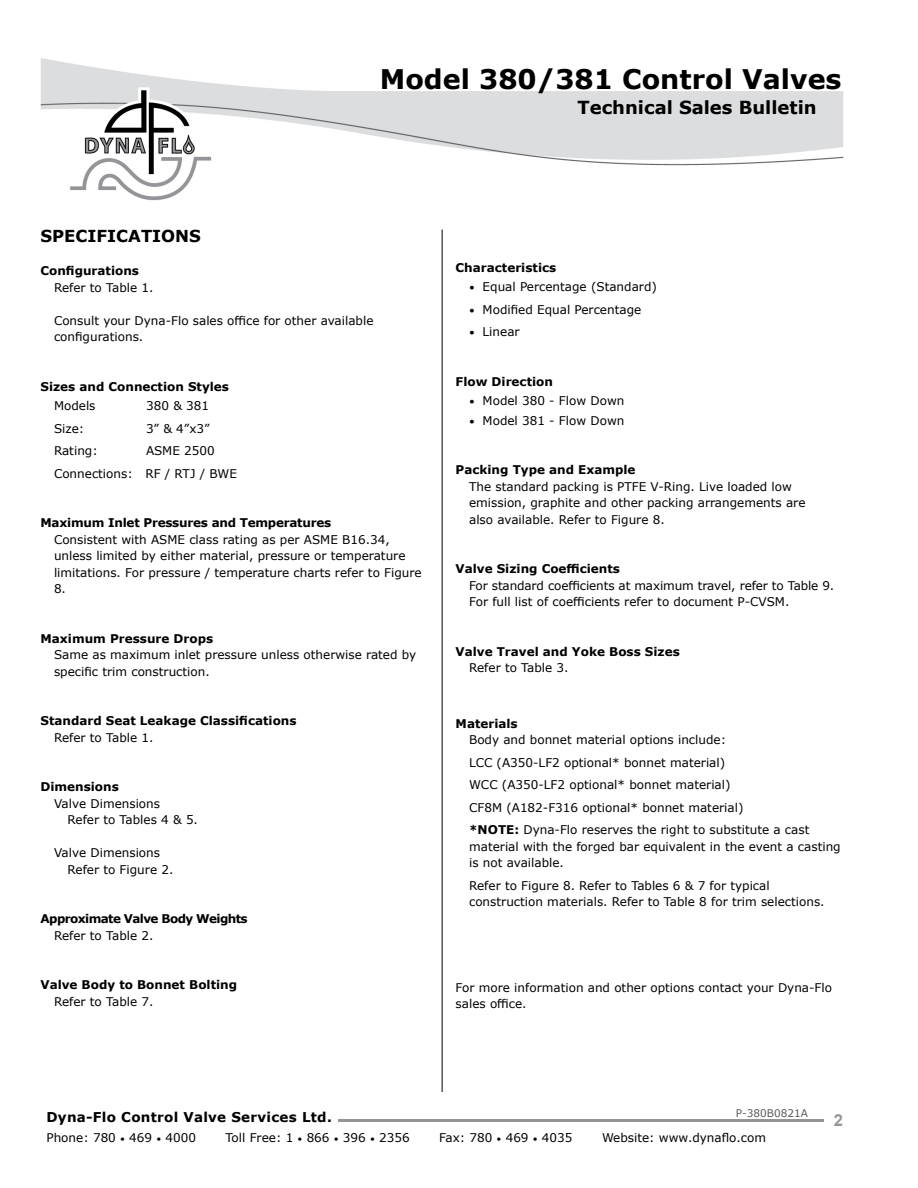
<style>
.page{position:relative;width:918px;height:1188px;background:#fff}
.page>*{position:absolute;margin:0;border:0;box-sizing:border-box;transform-origin:0 0}
.t1{font:700 27px "Verdana";color:#000}
.t2{font:700 18px "Verdana";color:#000}
.t3{font:700 16.5px "Verdana";color:#000}
.t4{font:700 16.5px "Arial";color:#939598}
.t5{font:700 13.5px "Verdana";letter-spacing:.02em;color:#000}
.t6{font:12px/16.5px "Verdana";color:#000}
.t7{font:700 12px "Verdana";color:#000}
.t8{font:700 12px "Verdana";letter-spacing:-.02em;color:#000}
.t9{font:700 12px "Verdana";letter-spacing:-.05em;color:#000}
.t10{font:10.5px "Verdana";color:#5a5b5d}
.s1{font-size:10.5px}
.s2{font-weight:700}
.s3{font-size:9px}
</style>
<div class="page">
<img style="left:41px;top:58px;width:803px;height:143px">
<hr style="left:338px;top:1120px;width:486px;height:2px;background:#939598">
<hr style="left:442px;top:230px;width:1px;height:862px;background:#000">
<h1 class="t1" style="left:380px;top:60px;width:463px">Model 380/381 Control Valves</h1>
<h2 class="t2" style="left:578px;top:95px;width:241px">Technical Sales Bulletin</h2>
<h3 class="t3" style="left:40px;top:224px;width:162px">SPECIFICATIONS</h3>
<p class="t7" style="left:40px;top:262px;width:100px">Configurations</p>
<p class="t6" style="left:54px;top:279px;width:101px">Refer to Table 1.</p>
<p class="t6" style="left:54px;top:312px;width:321px">Consult your Dyna-Flo sales office for other available configurations.</p>
<p class="t7" style="left:40px;top:378px;width:190px">Sizes and Connection Styles</p>
<p class="t6" style="left:54px;top:397px;width:43px">Models</p>
<p class="t6" style="left:146px;top:397px;width:64px">380 &amp; 381</p>
<p class="t6" style="left:54px;top:420px;width:32px">Size:</p>
<p class="t6" style="left:146px;top:420px;width:65px">3” &amp; 4”x3”</p>
<p class="t6" style="left:54px;top:442px;width:45px">Rating:</p>
<p class="t6" style="left:54px;top:439px;width:185px;line-height:22.5px;text-indent:92px">ASME 2500<br>Connections: RF / RTJ / BWE</p>
<p class="t8" style="left:40px;top:514px;width:292px">Maximum Inlet Pressures and Temperatures</p>
<p class="t6" style="left:54px;top:531px;width:369px">Consistent with ASME class rating as per ASME B16.34, unless limited by either material, pressure or temperature limitations. For pressure / temperature charts refer to Figure 8.</p>
<p class="t7" style="left:40px;top:630px;width:174px">Maximum Pressure Drops</p>
<p class="t6" style="left:54px;top:646px;width:364px">Same as maximum inlet pressure unless otherwise rated by specific trim construction.</p>
<p class="t7" style="left:40px;top:712px;width:258px">Standard Seat Leakage Classifications</p>
<p class="t6" style="left:54px;top:729px;width:101px">Refer to Table 1.</p>
<p class="t7" style="left:40px;top:778px;width:80px">Dimensions</p>
<p class="t6" style="left:68px;top:795px;width:132px;text-indent:-14px">Valve Dimensions<br>Refer to Tables 4 &amp; 5.</p>
<p class="t6" style="left:68px;top:844px;width:107px;text-indent:-14px">Valve Dimensions<br>Refer to Figure 2.</p>
<p class="t9" style="left:40px;top:910px;width:209px">Approximate Valve Body Weights</p>
<p class="t6" style="left:54px;top:927px;width:101px">Refer to Table 2.</p>
<p class="t7" style="left:40px;top:976px;width:198px">Valve Body to Bonnet Bolting</p>
<p class="t6" style="left:54px;top:993px;width:101px">Refer to Table 7.</p>
<p class="t7" style="left:456px;top:259px;width:102px">Characteristics</p>
<p class="t6" style="left:469px;top:278px;width:189px"><span class="s1">•</span> Equal Percentage (Standard)</p>
<p class="t6" style="left:469px;top:301px;width:174px"><span class="s1">•</span> Modified Equal Percentage</p>
<p class="t6" style="left:469px;top:323px;width:52px"><span class="s1">•</span> Linear</p>
<p class="t7" style="left:456px;top:373px;width:99px">Flow Direction</p>
<p class="t6" style="left:469px;top:392px;width:157px"><span class="s1">•</span> Model 380 - Flow Down</p>
<p class="t6" style="left:469px;top:412px;width:157px"><span class="s1">•</span> Model 381 - Flow Down</p>
<p class="t7" style="left:456px;top:461px;width:181px">Packing Type and Example</p>
<p class="t6" style="left:469px;top:478px;width:338px">The standard packing is PTFE V-Ring. Live loaded low emission, graphite and other packing arrangements are also available. Refer to Figure 8.</p>
<p class="t7" style="left:456px;top:560px;width:166px">Valve Sizing Coefficients</p>
<p class="t6" style="left:469px;top:577px;width:367px">For standard coefficients at maximum travel, refer to Table 9.<br>For full list of coefficients refer to document P-CVSM.</p>
<p class="t7" style="left:456px;top:643px;width:226px">Valve Travel and Yoke Boss Sizes</p>
<p class="t6" style="left:469px;top:659px;width:101px">Refer to Table 3.</p>
<p class="t7" style="left:456px;top:715px;width:64px">Materials</p>
<p class="t6" style="left:469px;top:728px;width:342px;line-height:22.5px">Body and bonnet material options include:<br>LCC (A350-LF2 optional* bonnet material)<br>WCC (A350-LF2 optional* bonnet material)<br>CF8M (A182-F316 optional* bonnet material)<br><span class="s2">*NOTE:</span> Dyna-Flo reserves the right to substitute a cast</p>
<p class="t6" style="left:469px;top:838px;width:373px">material with the forged bar equivalent in the event a casting is not available.</p>
<p class="t6" style="left:469px;top:877px;width:357px">Refer to Figure 8. Refer to Tables 6 &amp; 7 for typical construction materials. Refer to Table 8 for trim selections.</p>
<p class="t6" style="left:456px;top:979px;width:378px">For more information and other options contact your Dyna-Flo sales office.</p>
<p class="t10" style="left:736px;top:1106px;width:74px">P-380B0821A</p>
<p class="t5" style="left:46px;top:1108px;width:287px">Dyna-Flo Control Valve Services Ltd.</p>
<p class="t6" style="left:46px;top:1130px;width:151px">Phone: 780 <span class="s3">•</span> 469 <span class="s3">•</span> 4000</p>
<p class="t6" style="left:226px;top:1130px;width:186px">Toll Free: 1 <span class="s3">•</span> 866 <span class="s3">•</span> 396 <span class="s3">•</span> 2356</p>
<p class="t6" style="left:439px;top:1130px;width:135px">Fax: 780 <span class="s3">•</span> 469 <span class="s3">•</span> 4035</p>
<p class="t6" style="left:602px;top:1130px;width:165px">Website: www.dynaflo.com</p>
<h3 class="t4" style="left:834px;top:1108px;width:11px">2</h3>
</div>
